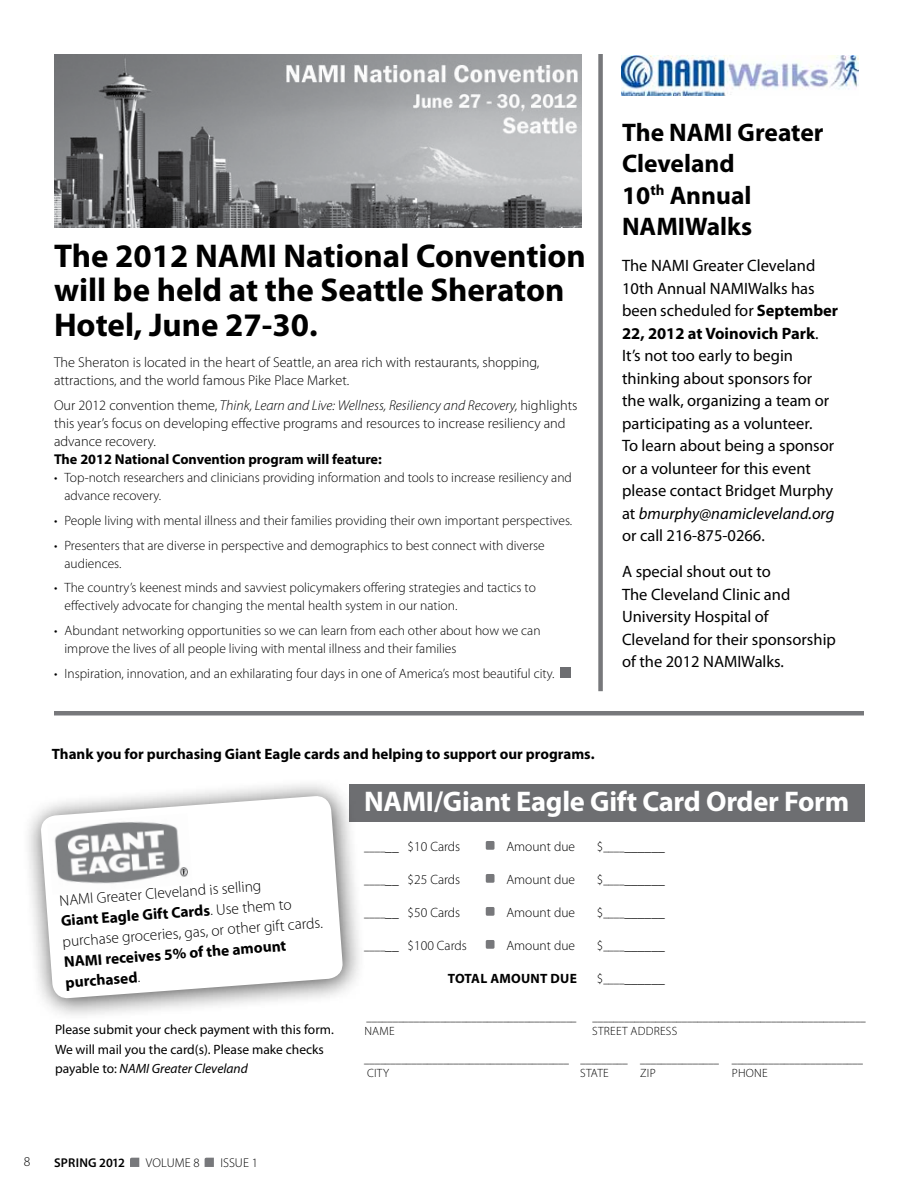
<style>
.page{position:relative;width:918px;height:1188px;background:#fff}
.page>*{position:absolute;margin:0;border:0;box-sizing:border-box;transform-origin:0 0}
.t1{font:700 33px/34.5px "Myriad Pro";color:#000}
.t2{font:700 28.5px "Myriad Pro";letter-spacing:-.01em;color:#fff}
.t3{font:700 25.5px/31.5px "Myriad Pro";color:#000}
.t4{font:16.5px/22.5px "Myriad Pro";color:#000}
.t5{font:300 15.45px/20.5px "Myriad Pro";color:#000}
.t6{font:700 15.45px/20.9px "Myriad Pro";color:#000}
.t7{font:700 15px "Myriad Pro";color:#000}
.t8{font:300 14.25px/18px "Myriad Pro";color:#000}
.t9{font:700 14.25px "Myriad Pro";color:#000}
.t10{font:300 13.5px/18px "Myriad Pro";color:#000}
.t11{font:13.5px/19.5px "Myriad Pro";color:#000}
.t12{font:700 13.5px "Myriad Pro";letter-spacing:.02em;color:#000}
.t13{font:300 12.75px "Myriad Pro";letter-spacing:.005em;color:#000}
.t14{font:600 12.75px "Myriad Pro";color:#000}
.t15{font:300 12px "Myriad Pro";letter-spacing:.02em;color:#000}
.t16{font:300 10.5px "Myriad Pro";color:#000}
.s1{font-style:italic}
.s2{font-weight:700}
.s3{font-weight:300}
.s4{font-size:10.5px}
</style>
<div class="page">
<div style="left:350px;top:784px;width:515px;height:38px;background:#6d6e71"></div>
<hr style="left:54px;top:711px;width:810px;height:4px;background:#77787b">
<div style="left:598px;top:54px;width:5px;height:637px;background:#77787b"></div>
<div style="left:486px;top:841px;width:9px;height:9px;background:#77787b;border-radius:2px"></div>
<div style="left:486px;top:874px;width:9px;height:9px;background:#77787b;border-radius:2px"></div>
<div style="left:486px;top:907px;width:9px;height:9px;background:#77787b;border-radius:2px"></div>
<div style="left:486px;top:940px;width:9px;height:9px;background:#77787b;border-radius:2px"></div>
<div style="left:21px;top:777px;width:345px;height:245px;background:#000;opacity:.72"></div>
<svg style="left:40px;top:795px;width:304px;height:204px"></svg>
<img style="left:47px;top:813px;width:146px;height:82px">
<div style="left:561px;top:667px;width:10px;height:11px;background:#6d6e71"></div>
<img style="left:54px;top:54px;width:528px;height:174px">
<svg style="left:130px;top:1158px;width:9px;height:9px"></svg>
<svg style="left:205px;top:1158px;width:9px;height:9px"></svg>
<img style="left:621px;top:56px;width:237px;height:40px">
<h1 class="t1" style="left:54px;top:237px;width:533px">The 2012 NAMI National Convention will be held at the Seattle Sheraton<br>Hotel, June 27-30.</h1>
<p class="t8" style="left:54px;top:354px;width:487px">The Sheraton is located in the heart of Seattle, an area rich with restaurants, shopping, attractions, and the world famous Pike Place Market.</p>
<p class="t8" style="left:54px;top:396px;width:525px">Our 2012 convention theme, <span class="s1">Think, Learn and Live: Wellness, Resiliency and Recovery,</span> highlights this year’s focus on developing effective programs and resources to increase resiliency and advance recovery.</p>
<p class="t9" style="left:54px;top:450px;width:329px">The 2012 National Convention program will feature:</p>
<p class="t10" style="left:65px;top:469px;width:509px;text-indent:-11px">• Top-notch researchers and clinicians providing information and tools to increase resiliency and advance recovery.</p>
<p class="t10" style="left:54px;top:511px;width:520px">• People living with mental illness and their families providing their own important perspectives.</p>
<p class="t10" style="left:65px;top:536px;width:482px;text-indent:-11px">• Presenters that are diverse in perspective and demographics to best connect with diverse audiences.</p>
<p class="t10" style="left:65px;top:579px;width:473px;text-indent:-11px">• The country’s keenest minds and savviest policymakers offering strategies and tactics to effectively advocate for changing the mental health system in our nation.</p>
<p class="t10" style="left:65px;top:622px;width:478px;text-indent:-11px">• Abundant networking opportunities so we can learn from each other about how we can improve the lives of all people living with mental illness and their families</p>
<p class="t10" style="left:54px;top:664px;width:502px">• Inspiration, innovation, and an exhilarating four days in one of America’s most beautiful city.</p>
<p class="t7" style="left:52px;top:744px;width:544px">Thank you for purchasing Giant Eagle cards and helping to support our programs.</p>
<h3 class="t3" style="left:622px;top:115px;width:203px">The NAMI Greater<br>Cleveland<br>10<sup>th</sup> Annual<br>NAMIWalks</h3>
<p class="t4" style="left:622px;top:254px;width:218px">The NAMI Greater Cleveland<br>10th Annual NAMIWalks has been scheduled for <span class="s2">September<br>22, 2012 at Voinovich Park</span>.<br>It’s not too early to begin thinking about sponsors for the walk, organizing a team or participating as a volunteer.<br>To learn about being a sponsor or a volunteer for this event please contact Bridget Murphy at <span class="s1">bmurphy@namicleveland.org </span>or call 216-875-0266.</p>
<p class="t4" style="left:622px;top:560px;width:215px">A special shout out to<br>The Cleveland Clinic and<br>University Hospital of<br>Cleveland for their sponsorship of the 2012 NAMIWalks.</p>
<p class="t5" style="left:59px;top:890px;width:262px;rotate:-4deg">NAMI Greater Cleveland is selling<br><span class="s2">Giant Eagle Gift Cards</span>. Use them to purchase groceries, gas, or other gift cards.</p>
<p class="t6" style="left:63px;top:951px;width:224px;rotate:-4deg">NAMI receives 5% of the amount purchased<span class="s3">.</span></p>
<p class="t11" style="left:55px;top:1020px;width:280px">Please submit your check payment with this form.<br>We will mail you the card(s). Please make checks payable to: <span class="s1">NAMI Greater Cleveland</span></p>
<h2 class="t2" style="left:364px;top:783px;width:487px">NAMI/Giant Eagle Gift Card Order Form</h2>
<p class="t10" style="left:364px;top:838px;width:98px"><span class="s4">____</span>__ $10 Cards</p>
<p class="t10" style="left:506px;top:838px;width:70px">Amount due</p>
<p class="t10" style="left:597px;top:838px;width:70px">$<span class="s4">____</span>______</p>
<p class="t10" style="left:364px;top:871px;width:98px"><span class="s4">____</span>__ $25 Cards</p>
<p class="t10" style="left:506px;top:871px;width:70px">Amount due</p>
<p class="t10" style="left:597px;top:871px;width:70px">$<span class="s4">____</span>______</p>
<p class="t10" style="left:364px;top:904px;width:98px"><span class="s4">____</span>__ $50 Cards</p>
<p class="t10" style="left:506px;top:904px;width:70px">Amount due</p>
<p class="t10" style="left:597px;top:904px;width:70px">$<span class="s4">____</span>______</p>
<p class="t10" style="left:364px;top:937px;width:104px"><span class="s4">____</span>__ $100 Cards</p>
<p class="t10" style="left:506px;top:937px;width:70px">Amount due</p>
<p class="t10" style="left:597px;top:937px;width:70px">$<span class="s4">____</span>______</p>
<p class="t12" style="left:448px;top:970px;width:26px">Total</p>
<p class="t12" style="left:490px;top:970px;width:70px">Amount due</p>
<p class="t10" style="left:597px;top:970px;width:70px">$<span class="s4">____</span>______</p>
<p class="t16" style="left:367px;top:1011px;width:212px">________________________________________</p>
<p class="t16" style="left:593px;top:1011px;width:274px">____________________________________________________</p>
<p class="t15" style="left:364px;top:1023px;width:17px">Name</p>
<p class="t15" style="left:592px;top:1023px;width:51px">street Address</p>
<p class="t16" style="left:364px;top:1054px;width:500px">_______________________________________ _________ _______________ _________________________</p>
<p class="t15" style="left:367px;top:1066px;width:23px">City</p>
<p class="t15" style="left:580px;top:1066px;width:27px">State</p>
<p class="t15" style="left:640px;top:1066px;width:6px">Zip</p>
<p class="t15" style="left:732px;top:1066px;width:15px">Phone</p>
<p class="t10" style="left:24px;top:1152px;width:8px">8</p>
<p class="t14" style="left:54px;top:1155px;width:73px">SPRING 2012</p>
<p class="t13" style="left:146px;top:1155px;width:55px">Volume 8</p>
<p class="t13" style="left:221px;top:1155px;width:39px">Issue 1</p>
</div>
